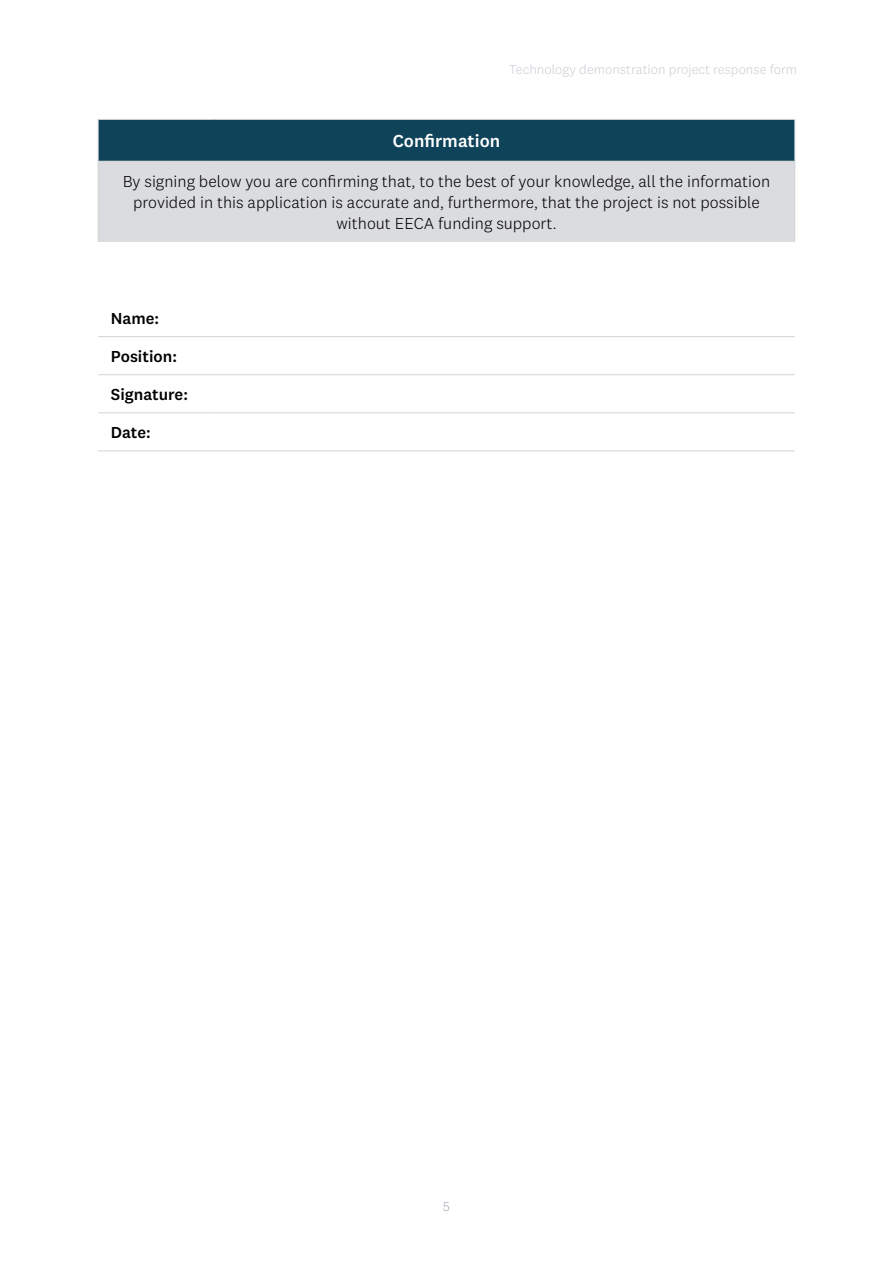
<style>
.page{position:relative;width:893px;height:1263px;background:#fff}
.page>*{position:absolute;margin:0;border:0;box-sizing:border-box;transform-origin:0 0}
.t1{font:500 18px "National 2";color:#fff}
.t2{font:300 16.5px/21px "National 2";color:#000;text-align:center}
.t3{font:500 16.5px "National 2";color:#000}
.t4{font:300 13.5px "National 2";color:#cccfd5}
.t5{font:300 13.5px "National 2";color:#a6adb8}
</style>
<div class="page">
<div style="left:98px;top:119px;width:697px;height:42px;background:#0f4359"></div>
<div style="left:98px;top:161px;width:697px;height:80px;background:#dbdce0"></div>
<hr style="left:98px;top:119px;width:117px;height:1px;background:#d1d3d4">
<hr style="left:98px;top:120px;width:1px;height:41px;background:#d1d3d4">
<hr style="left:215px;top:119px;width:580px;height:1px;background:#d1d3d4">
<hr style="left:794px;top:120px;width:1px;height:41px;background:#d1d3d4">
<hr style="left:98px;top:161px;width:117px;height:1px;background:#d1d3d4">
<hr style="left:98px;top:162px;width:1px;height:79px;background:#d1d3d4">
<hr style="left:215px;top:161px;width:580px;height:1px;background:#d1d3d4">
<hr style="left:794px;top:162px;width:1px;height:79px;background:#d1d3d4">
<hr style="left:98px;top:336px;width:117px;height:1px;background:#d1d3d4">
<hr style="left:215px;top:336px;width:580px;height:1px;background:#d1d3d4">
<hr style="left:98px;top:374px;width:117px;height:1px;background:#d1d3d4">
<hr style="left:215px;top:374px;width:580px;height:1px;background:#d1d3d4">
<hr style="left:98px;top:413px;width:117px;height:1px;background:#d1d3d4">
<hr style="left:215px;top:413px;width:580px;height:1px;background:#d1d3d4">
<hr style="left:98px;top:451px;width:117px;height:1px;background:#d1d3d4">
<hr style="left:215px;top:451px;width:580px;height:1px;background:#d1d3d4">
<p class="t4" style="left:509px;top:61px;width:290px">Technology demonstration project response form</p>
<p class="t1" style="left:393px;top:130px;width:109px">Confirmation</p>
<p class="t2" style="left:123px;top:170px;width:649px">By signing below you are confirming that, to the best of your knowledge, all the information provided in this application is accurate and, furthermore, that the project is not possible without EECA funding support.</p>
<p class="t3" style="left:111px;top:308px;width:50px">Name:</p>
<p class="t3" style="left:111px;top:346px;width:68px">Position:</p>
<p class="t3" style="left:111px;top:384px;width:79px">Signature:</p>
<p class="t3" style="left:111px;top:422px;width:41px">Date:</p>
<p class="t5" style="left:443px;top:1199px;width:9px">5</p>
</div>
